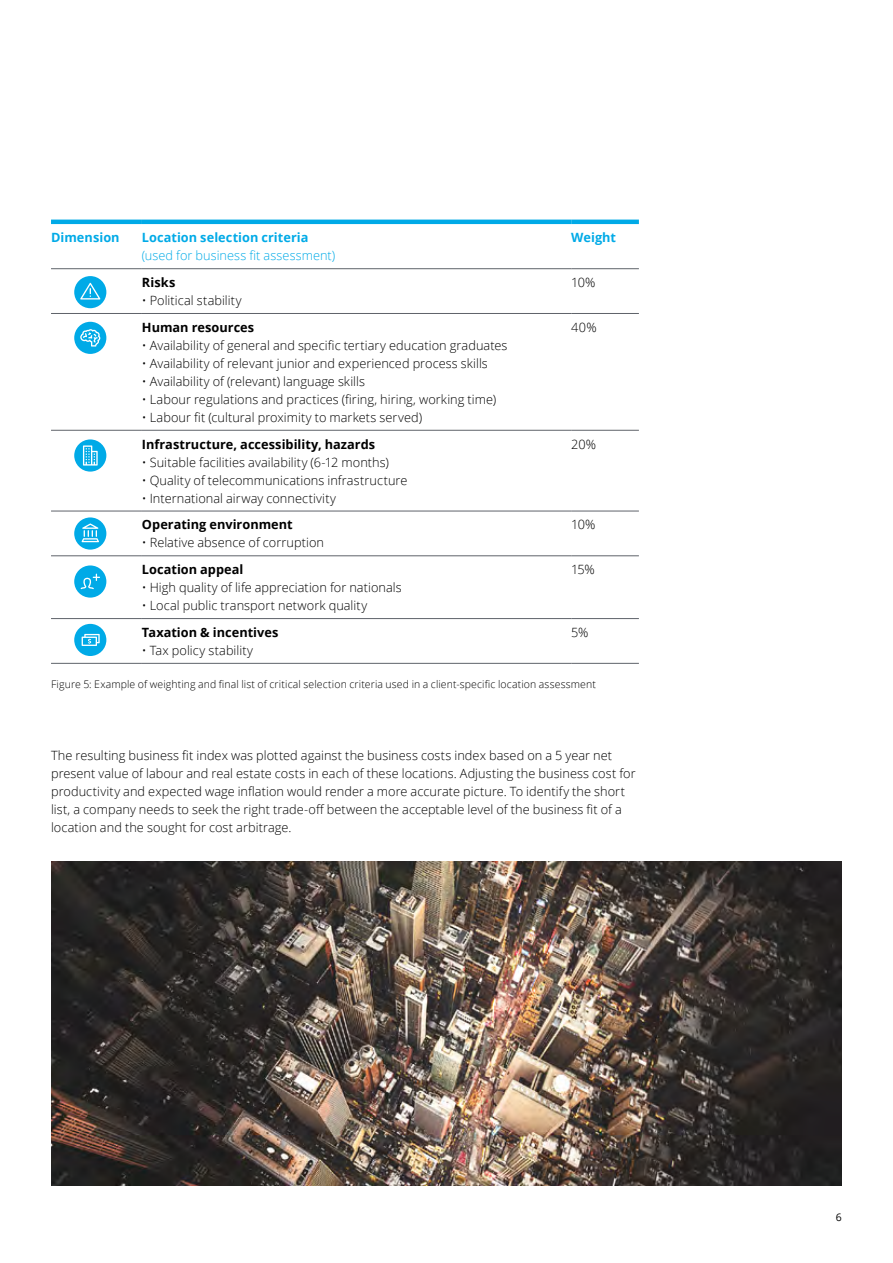
<style>
.page{position:relative;width:893px;height:1263px;background:#fff}
.page>*{position:absolute;margin:0;border:0;box-sizing:border-box;transform-origin:0 0}
.Body_copy__8_5_12pt{font:300 12.75px/18px "Open Sans";letter-spacing:.005em;color:#000}
.Body_copy__8_5_12pt-2{font:700 12.75px "Open Sans";color:#000}
.Body_copy__8_5_12pt-3{font:700 12.75px "Open Sans";color:#00aae7}
.Body_copy__8_5_12pt-4{font:300 12.75px "Open Sans";letter-spacing:.005em;color:#00aae7}
.Body_copy__8_5_12pt-5{font:300 10.5px "Open Sans";letter-spacing:.01em;color:#000}
.t1{font:10.5px "Open Sans";color:#000}
</style>
<div class="page">
<svg style="left:74px;top:276px;width:32px;height:32px"></svg>
<svg style="left:74px;top:517px;width:32px;height:33px"></svg>
<svg style="left:74px;top:624px;width:32px;height:32px"></svg>
<svg style="left:74px;top:322px;width:32px;height:32px"></svg>
<svg style="left:74px;top:439px;width:32px;height:33px"></svg>
<svg style="left:74px;top:565px;width:32px;height:33px"></svg>
<hr style="left:51px;top:220px;width:91px;height:4px;background:#00aae7">
<hr style="left:142px;top:220px;width:429px;height:4px;background:#00aae7">
<hr style="left:571px;top:220px;width:68px;height:4px;background:#00aae7">
<hr style="left:51px;top:268px;width:91px;height:1px;background:#5f636a">
<hr style="left:142px;top:268px;width:429px;height:1px;background:#5f636a">
<hr style="left:571px;top:268px;width:68px;height:1px;background:#5f636a">
<hr style="left:51px;top:313px;width:91px;height:1px;background:#5f636a">
<hr style="left:142px;top:313px;width:429px;height:1px;background:#5f636a">
<hr style="left:571px;top:313px;width:68px;height:1px;background:#5f636a">
<hr style="left:51px;top:430px;width:91px;height:1px;background:#5f636a">
<hr style="left:142px;top:430px;width:429px;height:1px;background:#5f636a">
<hr style="left:571px;top:430px;width:68px;height:1px;background:#5f636a">
<hr style="left:51px;top:511px;width:91px;height:1px;background:#5f636a">
<hr style="left:142px;top:511px;width:429px;height:1px;background:#5f636a">
<hr style="left:571px;top:511px;width:68px;height:1px;background:#5f636a">
<hr style="left:51px;top:555px;width:91px;height:1px;background:#5f636a">
<hr style="left:142px;top:555px;width:429px;height:1px;background:#5f636a">
<hr style="left:571px;top:555px;width:68px;height:1px;background:#5f636a">
<hr style="left:51px;top:618px;width:91px;height:1px;background:#5f636a">
<hr style="left:142px;top:618px;width:429px;height:1px;background:#5f636a">
<hr style="left:571px;top:618px;width:68px;height:1px;background:#5f636a">
<hr style="left:51px;top:663px;width:91px;height:1px;background:#5f636a">
<hr style="left:142px;top:663px;width:429px;height:1px;background:#5f636a">
<hr style="left:571px;top:663px;width:68px;height:1px;background:#5f636a">
<img style="left:51px;top:861px;width:791px;height:324px">
<p class="Body_copy__8_5_12pt-3" style="left:51px;top:229px;width:70px">Dimension</p>
<p class="Body_copy__8_5_12pt-3" style="left:142px;top:229px;width:168px">Location selection criteria</p>
<p class="Body_copy__8_5_12pt-4" style="left:142px;top:247px;width:195px">(used for business fit assessment)</p>
<p class="Body_copy__8_5_12pt-3" style="left:571px;top:229px;width:46px">Weight</p>
<p class="Body_copy__8_5_12pt-2" style="left:142px;top:273px;width:35px">Risks</p>
<p class="Body_copy__8_5_12pt" style="left:142px;top:291px;width:101px">• Political stability</p>
<p class="Body_copy__8_5_12pt" style="left:571px;top:273px;width:26px">10%</p>
<p class="Body_copy__8_5_12pt-2" style="left:142px;top:318px;width:114px">Human resources</p>
<p class="Body_copy__8_5_12pt" style="left:142px;top:336px;width:367px">• Availability of general and specific tertiary education graduates</p>
<p class="Body_copy__8_5_12pt" style="left:142px;top:354px;width:347px">• Availability of relevant junior and experienced process skills</p>
<p class="Body_copy__8_5_12pt" style="left:142px;top:372px;width:225px">• Availability of (relevant) language skills</p>
<p class="Body_copy__8_5_12pt" style="left:142px;top:390px;width:356px">• Labour regulations and practices (firing, hiring, working time)</p>
<p class="Body_copy__8_5_12pt" style="left:142px;top:408px;width:282px">• Labour fit (cultural proximity to markets served)</p>
<p class="Body_copy__8_5_12pt" style="left:571px;top:318px;width:27px">40%</p>
<p class="Body_copy__8_5_12pt-2" style="left:142px;top:435px;width:235px">Infrastructure, accessibility, hazards</p>
<p class="Body_copy__8_5_12pt" style="left:142px;top:453px;width:248px">• Suitable facilities availability (6-12 months)</p>
<p class="Body_copy__8_5_12pt" style="left:142px;top:471px;width:267px">• Quality of telecommunications infrastructure</p>
<p class="Body_copy__8_5_12pt" style="left:142px;top:489px;width:196px">• International airway connectivity</p>
<p class="Body_copy__8_5_12pt" style="left:571px;top:435px;width:26px">20%</p>
<p class="Body_copy__8_5_12pt-2" style="left:142px;top:516px;width:152px">Operating environment</p>
<p class="Body_copy__8_5_12pt" style="left:142px;top:533px;width:184px">• Relative absence of corruption</p>
<p class="Body_copy__8_5_12pt" style="left:571px;top:515px;width:26px">10%</p>
<p class="Body_copy__8_5_12pt-2" style="left:142px;top:560px;width:103px">Location appeal</p>
<p class="Body_copy__8_5_12pt" style="left:142px;top:578px;width:261px">• High quality of life appreciation for nationals</p>
<p class="Body_copy__8_5_12pt" style="left:142px;top:596px;width:227px">• Local public transport network quality</p>
<p class="Body_copy__8_5_12pt" style="left:571px;top:560px;width:25px">15%</p>
<p class="Body_copy__8_5_12pt-2" style="left:142px;top:623px;width:138px">Taxation &amp; incentives</p>
<p class="Body_copy__8_5_12pt" style="left:142px;top:641px;width:113px">• Tax policy stability</p>
<p class="Body_copy__8_5_12pt" style="left:571px;top:623px;width:19px">5%</p>
<p class="Body_copy__8_5_12pt-5" style="left:51px;top:677px;width:546px">Figure 5: Example of weighting and final list of critical selection criteria used in a client-specific location assessment</p>
<p class="Body_copy__8_5_12pt" style="left:51px;top:746px;width:586px">The resulting business fit index was plotted against the business costs index based on a 5 year net present value of labour and real estate costs in each of these locations. Adjusting the business cost for productivity and expected wage inflation would render a more accurate picture. To identify the short list, a company needs to seek the right trade-off between the acceptable level of the business fit of a location and the sought for cost arbitrage.</p>
<p class="t1" style="left:836px;top:1210px;width:8px">6</p>
</div>
